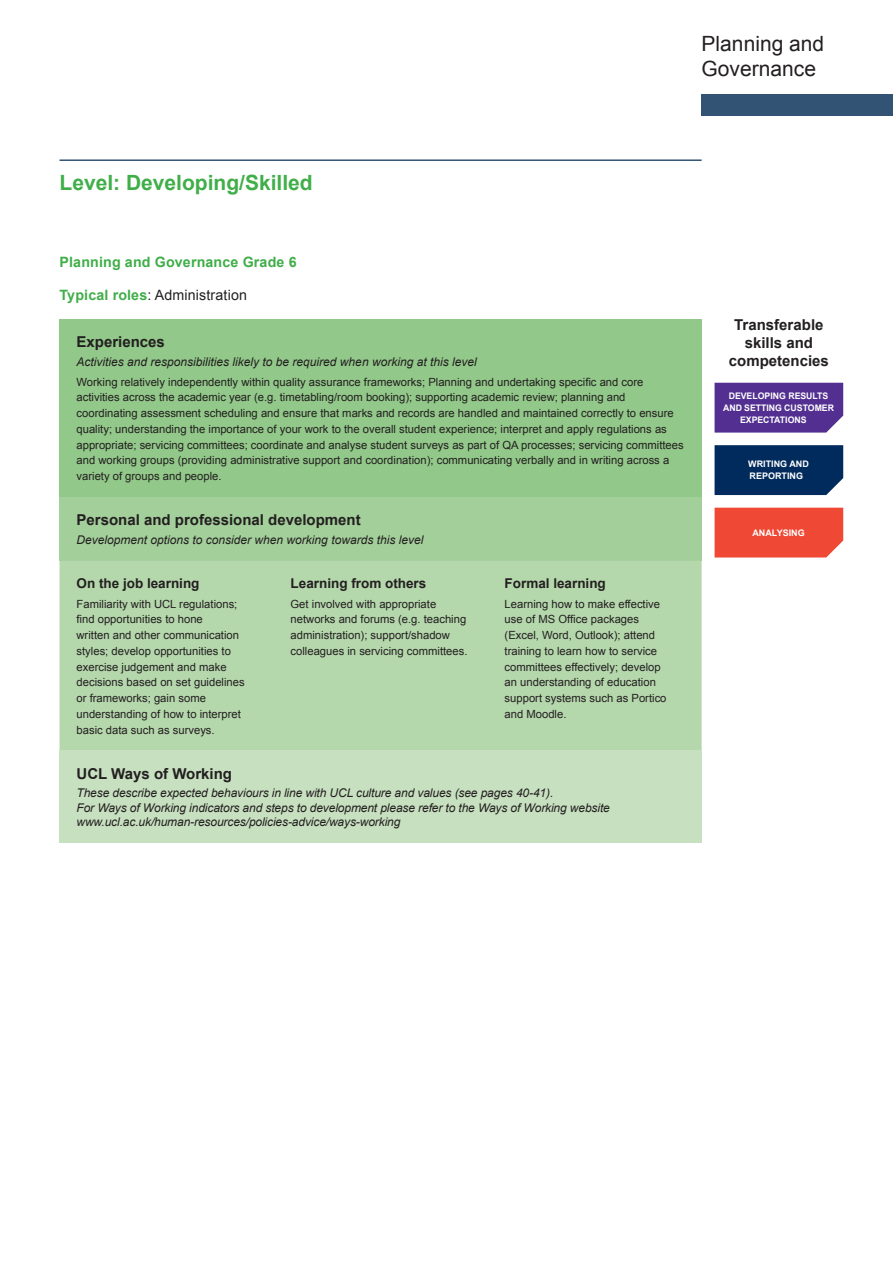
<style>
.page{position:relative;width:893px;height:1263px;background:#fff}
.page>*{position:absolute;margin:0;border:0;box-sizing:border-box;transform-origin:0 0}
.t1{font:700 21px "Arial";color:#40ae49}
.t2{font:21px/25.2px "Arial";color:#231f20}
.t3{font:700 15px/18px "Arial";color:#231f20;text-align:center}
.t4{font:700 14.25px "Arial";letter-spacing:.01em;color:#40ae49}
.t5{font:14.25px "Arial";letter-spacing:.01em;color:#231f20}
.t6{font:700 13.5px "Arial";color:#231f20}
.t7{font:italic 12px/14.4px "Arial";letter-spacing:-.01em;color:#231f20}
.t8{font:11.25px/15.8px "Arial";color:#231f20}
.t9{font:700 9px/12px "Arial";color:#fff}
.s1{font-weight:700;color:#40ae49}
</style>
<div class="page">
<div style="left:702px;top:95px;width:191px;height:21px;background:#325373"></div>
<hr style="left:60px;top:159px;width:642px;height:2px;background:#325373">
<div style="left:60px;top:319px;width:642px;height:178px;background:#92c889"></div>
<div style="left:60px;top:497px;width:642px;height:64px;background:#a3cf9a"></div>
<div style="left:60px;top:561px;width:642px;height:190px;background:#b5d7ac"></div>
<div style="left:60px;top:751px;width:642px;height:92px;background:#c7e0bf"></div>
<div style="left:715px;top:508px;width:128px;height:49px;background:#ef4835"></div>
<div style="left:715px;top:383px;width:128px;height:50px;background:#522f90"></div>
<div style="left:715px;top:445px;width:128px;height:50px;background:#002b5c"></div>
<h1 class="t2" style="left:702px;top:31px;width:124px">Planning and<br>Governance</h1>
<h1 class="t1" style="left:60px;top:169px;width:255px">Level: Developing/Skilled</h1>
<p class="t4" style="left:60px;top:252px;width:239px">Planning and Governance Grade 6</p>
<p class="t5" style="left:60px;top:286px;width:189px"><span class="s1">Typical roles</span>: Administration</p>
<h2 class="t3" style="left:77px;top:333px;width:90px">Experiences</h2>
<p class="t7" style="left:77px;top:354px;width:402px">Activities and responsibilities likely to be required when working at this level</p>
<p class="t8" style="left:77px;top:374px;width:609px">Working relatively independently within quality assurance frameworks; Planning and undertaking specific and core activities across the academic year (e.g. timetabling/room booking); supporting academic review; planning and coordinating assessment scheduling and ensure that marks and records are handled and maintained correctly to ensure quality; understanding the importance of your work to the overall student experience; interpret and apply regulations as appropriate; servicing committees; coordinate and analyse student surveys as part of QA processes; servicing committees and working groups (providing administrative support and coordination); communicating verbally and in writing across a variety of groups and people.</p>
<h2 class="t3" style="left:77px;top:511px;width:286px">Personal and professional development</h2>
<p class="t7" style="left:77px;top:532px;width:348px">Development options to consider when working towards this level</p>
<p class="t6" style="left:77px;top:574px;width:125px">On the job learning</p>
<p class="t8" style="left:77px;top:596px;width:170px">Familiarity with UCL regulations; find opportunities to hone<br>written and other communication styles; develop opportunities to exercise judgement and make decisions based on set guidelines or frameworks; gain some understanding of how to interpret basic data such as surveys.</p>
<p class="t6" style="left:291px;top:574px;width:137px">Learning from others</p>
<p class="t8" style="left:291px;top:596px;width:178px">Get involved with appropriate networks and forums (e.g. teaching administration); support/shadow colleagues in servicing committees.</p>
<p class="t6" style="left:505px;top:574px;width:103px">Formal learning</p>
<p class="t8" style="left:505px;top:596px;width:163px">Learning how to make effective use of MS Office packages (Excel, Word, Outlook); attend training to learn how to service committees effectively; develop an understanding of education support systems such as Portico and Moodle.</p>
<h2 class="t3" style="left:77px;top:765px;width:157px">UCL Ways of Working</h2>
<p class="t7" style="left:77px;top:786px;width:535px">These describe expected behaviours in line with UCL culture and values (see pages 40-41).<br>For Ways of Working indicators and steps to development please refer to the Ways of Working website www.ucl.ac.uk/human-resources/policies-advice/ways-working</p>
<h2 class="t3" style="left:729px;top:316px;width:102px">Transferable skills and competencies</h2>
<p class="t9" style="left:729px;top:390px;width:101px">DEVELOPING RESULTS</p>
<p class="t9" style="left:723px;top:402px;width:112px">AND SETTING CUSTOMER</p>
<p class="t9" style="left:740px;top:414px;width:68px">EXPECTATIONS</p>
<p class="t9" style="left:748px;top:458px;width:62px">WRITING AND<br>REPORTING</p>
<p class="t9" style="left:752px;top:527px;width:54px">ANALYSING</p>
</div>
